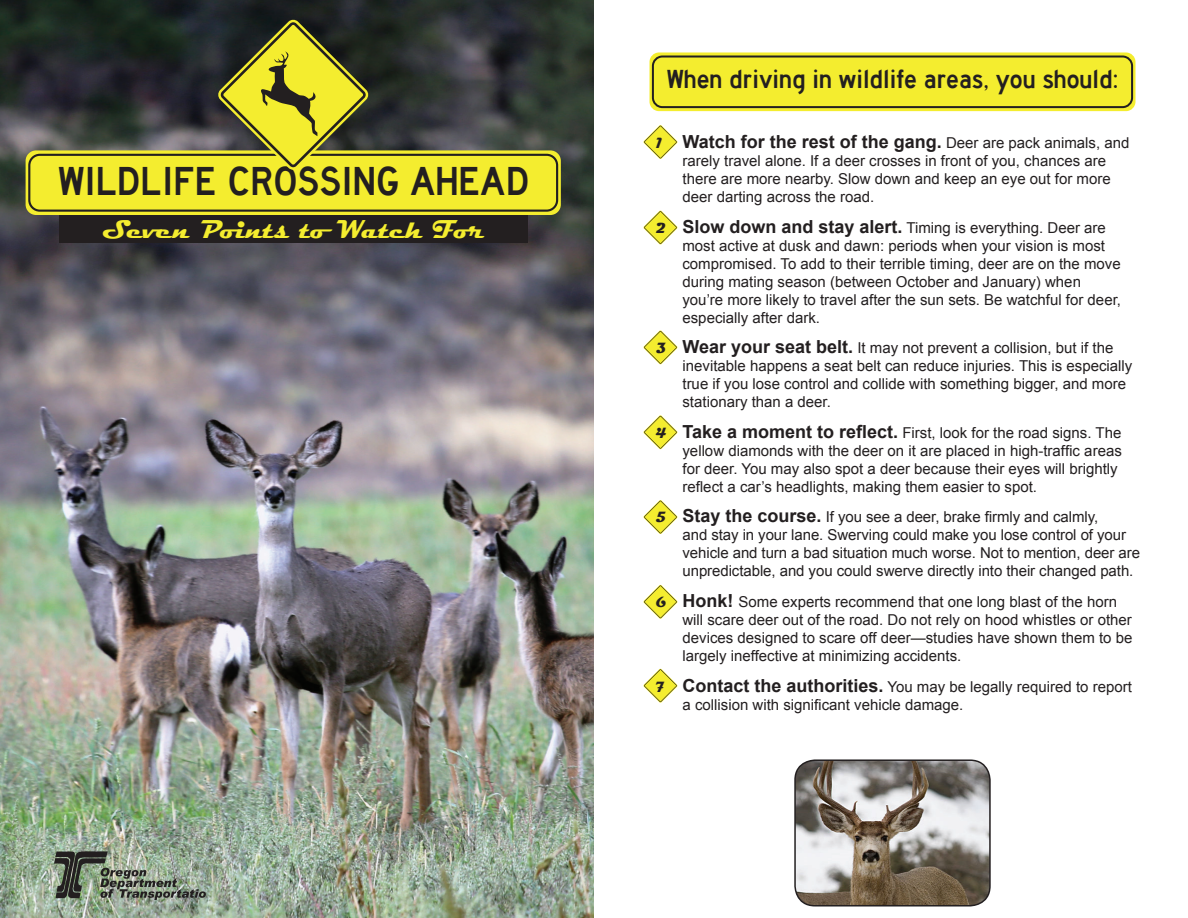
<style>
.page{position:relative;width:1188px;height:918px;background:#fff}
.page>*{position:absolute;margin:0;border:0;box-sizing:border-box;transform-origin:0 0}
.t1{font:41.85px "Highway Gothic";color:#231f20}
.t2{font:27px "Highway Gothic";color:#231f20}
.t3{font:700 26.1px "Magneto";color:#f4ed2f}
.t4{font:700 18px "Arial";color:#231f20}
.t5{font:15px/18px "Arial";color:#231f20}
.t6{font:700 15px "Magneto";color:#231f20}
.s1{font-weight:400;font-size:15px}
.s2{font-weight:700;font-size:18px}
</style>
<div class="page">
<div style="left:650px;top:52px;width:486px;height:59px;background:#f4ed2f;border-radius:9px"></div>
<div style="left:652px;top:56px;width:481px;height:52px;border:2px solid #231f20;border-radius:10px"></div>
<img style="left:0;top:0;width:594px;height:918px">
<img style="left:54px;top:851px;width:152px;height:49px">
<div style="left:59px;top:214px;width:468px;height:29px;background:#231f20"></div>
<div style="left:26px;top:150px;width:535px;height:65px;background:#f4ed2f;border-radius:10px"></div>
<div style="left:28px;top:154px;width:530px;height:58px;border:2px solid #231f20;border-radius:10px"></div>
<svg style="left:218px;top:19px;width:151px;height:149px;background:#95922b"></svg>
<svg style="left:643px;top:210px;width:35px;height:35px"></svg>
<svg style="left:643px;top:125px;width:35px;height:34px"></svg>
<svg style="left:643px;top:669px;width:35px;height:34px"></svg>
<svg style="left:643px;top:585px;width:35px;height:34px"></svg>
<svg style="left:643px;top:500px;width:35px;height:34px"></svg>
<svg style="left:643px;top:415px;width:35px;height:34px"></svg>
<svg style="left:643px;top:330px;width:35px;height:34px"></svg>
<img style="left:797px;top:762px;width:191px;height:142px">
<div style="left:794px;top:759px;width:197px;height:148px;border:2px solid #231f20;border-radius:20px"></div>
<h1 class="t1" style="left:58px;top:159px;width:473px">WILDLIFE CROSSING AHEAD</h1>
<h2 class="t3" style="left:102px;top:214px;width:384px">Seven Points to Watch For</h2>
<h1 class="t2" style="left:667px;top:65px;width:453px">When driving in wildlife areas, you should:</h1>
<p class="t6" style="left:656px;top:134px;width:8px">1</p>
<p class="t6" style="left:656px;top:219px;width:12px">2</p>
<p class="t6" style="left:655px;top:340px;width:12px">3</p>
<p class="t6" style="left:655px;top:424px;width:13px">4</p>
<p class="t6" style="left:655px;top:509px;width:12px">5</p>
<p class="t6" style="left:655px;top:593px;width:12px">6</p>
<p class="t6" style="left:655px;top:678px;width:11px">7</p>
<p class="t4" style="left:682px;top:130px;width:448px">Watch for the rest of the gang. <span class="s1">Deer are pack animals, and</span></p>
<p class="t5" style="left:683px;top:152px;width:430px">rarely travel alone. If a deer crosses in front of you, chances are there are more nearby. Slow down and keep an eye out for more deer darting across the road.</p>
<p class="t5" style="left:682px;top:219px;width:440px"><span class="s2">Slow down and stay alert.</span> Timing is everything. Deer are most active at dusk and dawn: periods when your vision is most compromised. To add to their terrible timing, deer are on the move during mating season (between October and January) when you’re more likely to travel after the sun sets. Be watchful for deer, especially after dark.</p>
<p class="t5" style="left:682px;top:339px;width:451px"><span class="s2">Wear your seat belt.</span> It may not prevent a collision, but if the inevitable happens a seat belt can reduce injuries. This is especially true if you lose control and collide with something bigger, and more stationary than a deer.</p>
<p class="t5" style="left:682px;top:424px;width:440px"><span class="s2">Take a moment to reflect.</span> First, look for the road signs. The</p>
<p class="t5" style="left:682px;top:442px;width:441px">yellow diamonds with the deer on it are placed in high-traffic areas</p>
<p class="t5" style="left:682px;top:460px;width:437px">for deer. You may also spot a deer because their eyes will brightly</p>
<p class="t5" style="left:682px;top:478px;width:356px">reflect a car’s headlights, making them easier to spot.</p>
<p class="t5" style="left:682px;top:508px;width:417px"><span class="s2">Stay the course.</span> If you see a deer, brake firmly and calmly,</p>
<p class="t5" style="left:682px;top:526px;width:459px">and stay in your lane. Swerving could make you lose control of your vehicle and turn a bad situation much worse. Not to mention, deer are unpredictable, and you could swerve directly into their changed path.</p>
<p class="t5" style="left:682px;top:593px;width:451px"><span class="s2">Honk!</span> Some experts recommend that one long blast of the horn will scare deer out of the road. Do not rely on hood whistles or other devices designed to scare off deer—studies have shown them to be largely ineffective at minimizing accidents.</p>
<p class="t5" style="left:682px;top:678px;width:451px"><span class="s2">Contact the authorities.</span> You may be legally required to report</p>
<p class="t5" style="left:682px;top:696px;width:282px">a collision with significant vehicle damage.</p>
</div>
